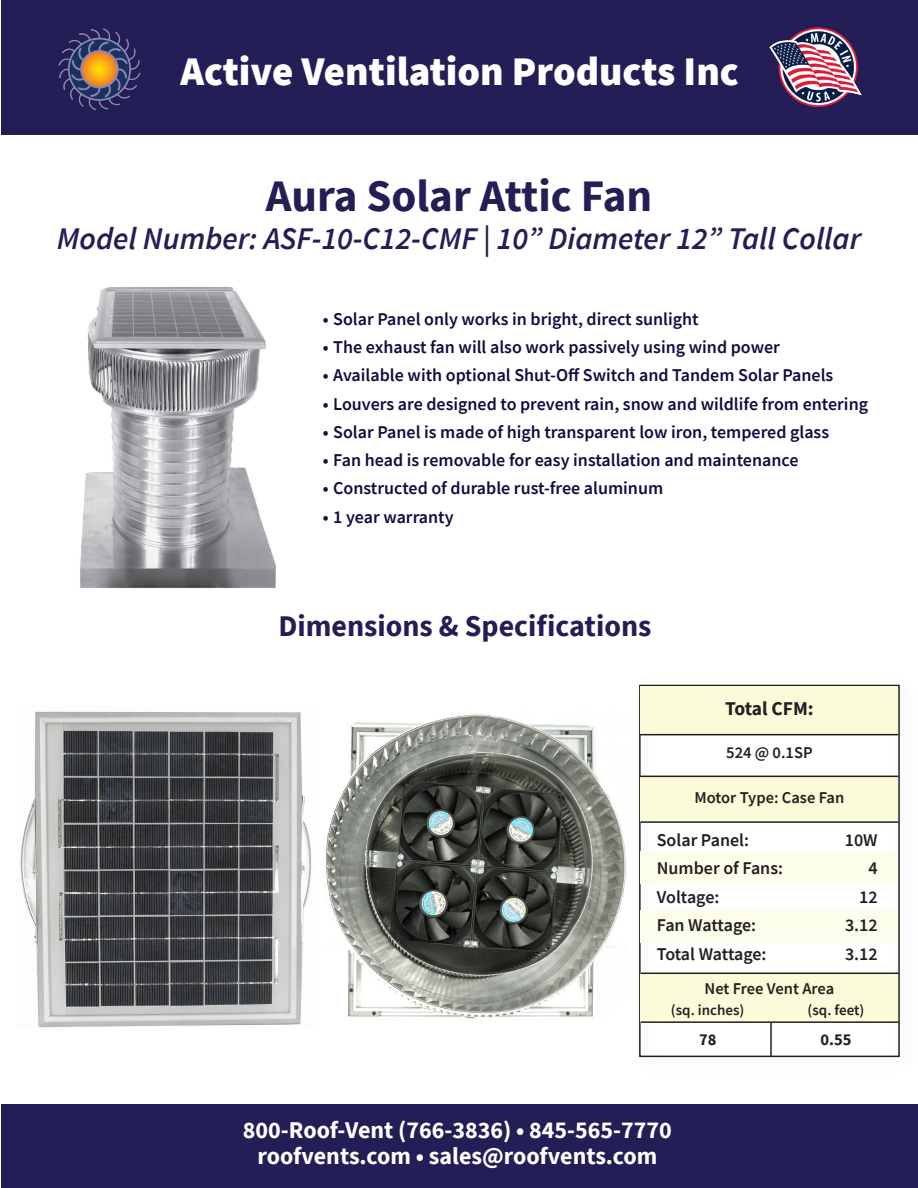
<style>
.page{position:relative;width:918px;height:1188px;background:#fff}
.page>*{position:absolute;margin:0;border:0;box-sizing:border-box;transform-origin:0 0}
.t1{font:700 45px "Source Sans Pro";color:#231f56}
.t2{font:900 40.5px "Source Sans Pro";color:#fff}
.t3{font:italic 600 31.5px "Source Sans Pro";color:#231f56}
.t4{font:700 30px "Source Sans Pro";color:#231f56}
.t5{font:700 24px/25.5px "Source Sans Pro";color:#fff;text-align:center}
.t6{font:700 19.5px "Source Sans Pro";letter-spacing:-.01em;color:#231f20}
.t7{font:600 18px "Source Sans Pro";color:#130c40}
.t8{font:600 18px "Source Sans Pro";color:#231f20}
.t9{font:600 18px "Source Sans Pro";letter-spacing:-.02em;color:#231f20}
.t10{font:600 16.5px "Source Sans Pro";color:#231f20}
.t11{font:700 16.5px "Source Sans Pro";color:#231f20}
.t12{font:600 15px "Source Sans Pro";color:#231f20}
</style>
<div class="page">
<div style="left:1px;top:0;width:917px;height:135px;background:#231f56"></div>
<img style="left:58px;top:28px;width:83px;height:83px">
<img style="left:769px;top:28px;width:92px;height:79px">
<div style="left:1px;top:1105px;width:917px;height:83px;background:#231f56"></div>
<img style="left:80px;top:286px;width:196px;height:302px">
<img style="left:325px;top:714px;width:301px;height:307px">
<img style="left:20px;top:711px;width:292px;height:316px">
<div style="left:639px;top:685px;width:261px;height:372px;border:2px solid #231f20"></div>
<div style="left:641px;top:686px;width:257px;height:48px;background:#fcfbd9"></div>
<div style="left:641px;top:777px;width:257px;height:44px;background:#fcfbd9"></div>
<div style="left:641px;top:851px;width:257px;height:33px;background:#fdfdec"></div>
<div style="left:641px;top:910px;width:257px;height:33px;background:#fdfdec"></div>
<hr style="left:770px;top:975px;width:2px;height:82px;background:#231f20">
<hr style="left:640px;top:821px;width:259px;height:2px;background:#231f20">
<hr style="left:640px;top:776px;width:258px;height:1px;background:#231f20">
<hr style="left:640px;top:734px;width:258px;height:1px;background:#231f20">
<div style="left:641px;top:973px;width:257px;height:50px;background:#fcfbd9"></div>
<hr style="left:640px;top:973px;width:259px;height:1px;background:#231f20">
<hr style="left:640px;top:1021px;width:259px;height:2px;background:#231f20">
<h2 class="t2" style="left:180px;top:43px;width:560px">Active Ventilation Products Inc</h2>
<p class="t1" style="left:266px;top:165px;width:388px">Aura Solar Attic Fan</p>
<p class="t3" style="left:57px;top:217px;width:806px">Model Number: ASF-10-C12-CMF | 10” Diameter 12” Tall Collar</p>
<p class="t7" style="left:323px;top:307px;width:377px">• Solar Panel only works in bright, direct sunlight</p>
<p class="t7" style="left:323px;top:335px;width:458px">• The exhaust fan will also work passively using wind power</p>
<p class="t7" style="left:323px;top:363px;width:512px">• Available with optional Shut-Off Switch and Tandem Solar Panels</p>
<p class="t7" style="left:323px;top:392px;width:547px">• Louvers are designed to prevent rain, snow and wildlife from entering</p>
<p class="t7" style="left:323px;top:420px;width:508px">• Solar Panel is made of high transparent low iron, tempered glass</p>
<p class="t7" style="left:323px;top:448px;width:477px">• Fan head is removable for easy installation and maintenance</p>
<p class="t7" style="left:323px;top:477px;width:342px">• Constructed of durable rust-free aluminum</p>
<p class="t7" style="left:323px;top:505px;width:132px">• 1 year warranty</p>
<p class="t4" style="left:278px;top:606px;width:375px">Dimensions &amp; Specifications</p>
<p class="t6" style="left:725px;top:695px;width:90px">Total CFM:</p>
<p class="t10" style="left:726px;top:742px;width:88px">524 @ 0.1SP</p>
<p class="t10" style="left:695px;top:787px;width:151px">Motor Type: Case Fan</p>
<p class="t8" style="left:657px;top:828px;width:94px">Solar Panel:</p>
<p class="t8" style="left:845px;top:828px;width:34px">10W</p>
<p class="t8" style="left:657px;top:856px;width:128px">Number of Fans:</p>
<p class="t8" style="left:868px;top:856px;width:11px">4</p>
<p class="t8" style="left:657px;top:885px;width:64px">Voltage:</p>
<p class="t8" style="left:859px;top:885px;width:20px">12</p>
<p class="t8" style="left:657px;top:913px;width:101px">Fan Wattage:</p>
<p class="t8" style="left:845px;top:913px;width:34px">3.12</p>
<p class="t9" style="left:657px;top:942px;width:111px">Total Wattage:</p>
<p class="t8" style="left:845px;top:942px;width:34px">3.12</p>
<p class="t10" style="left:705px;top:977px;width:131px">Net Free Vent Area</p>
<p class="t12" style="left:671px;top:1000px;width:75px">(sq. inches)</p>
<p class="t12" style="left:808px;top:1000px;width:58px">(sq. feet)</p>
<p class="t11" style="left:699px;top:1029px;width:19px">78</p>
<p class="t11" style="left:821px;top:1029px;width:33px">0.55</p>
<h3 class="t5" style="left:243px;top:1117px;width:430px">800-Roof-Vent (766-3836) • 845-565-7770 roofvents.com • sales@roofvents.com</h3>
</div>
